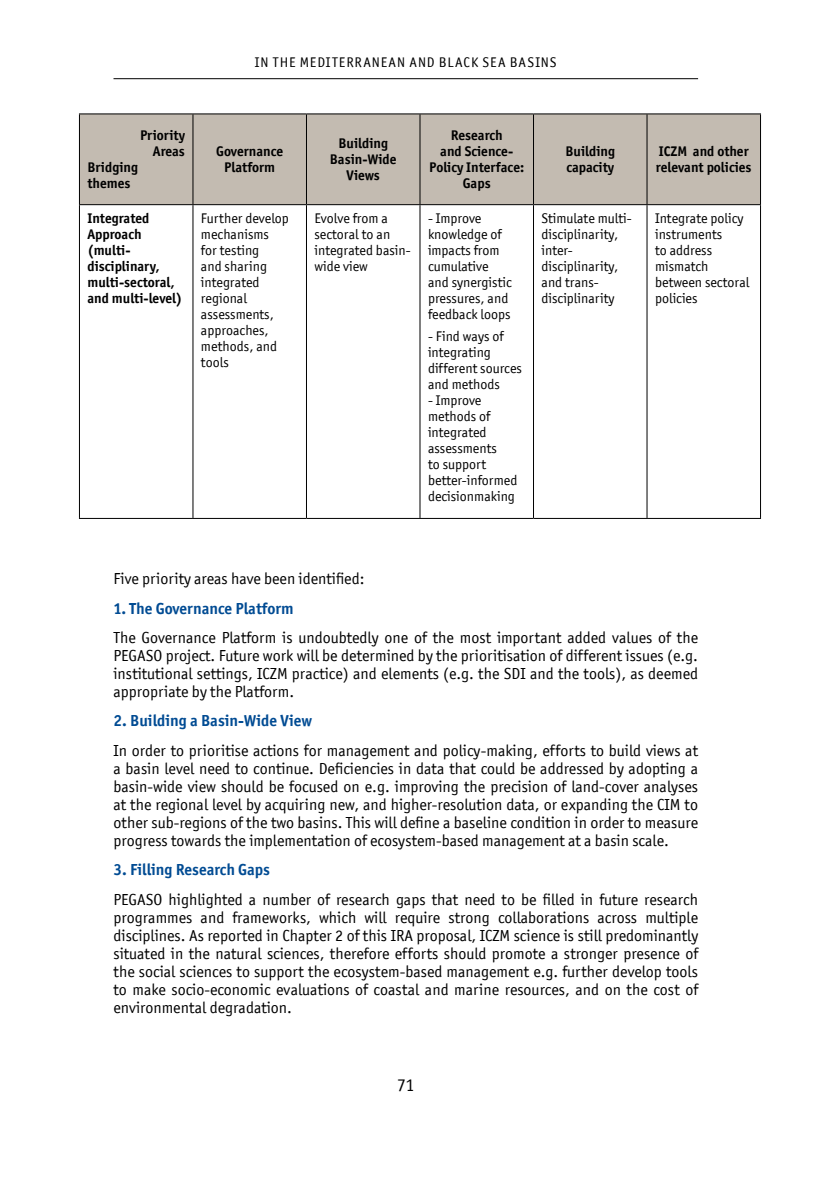
<style>
.page{position:relative;width:840px;height:1191px;background:#fff}
.page>*{position:absolute;margin:0;border:0;box-sizing:border-box;transform-origin:0 0}
.t1{font:18px "Officina San ITC";color:#000}
.t2{font:16px/18px "Officina San ITC";color:#000;text-align:justify}
.t3{font:700 16px "Officina San ITC";color:#004b93}
.t4{font:14px/16px "Officina San ITC";color:#000}
.t5{font:700 14px/16px "Officina San ITC";color:#000}
.t6{font:14px "Officina San ITC";letter-spacing:.07em;color:#000}
</style>
<div class="page">
<hr style="left:113px;top:78px;width:584px;height:1px;background:#000">
<div style="left:80px;top:114px;width:679px;height:90px;background:#c3bbb1"></div>
<hr style="left:79px;top:113px;width:114px;height:1px;background:#000">
<hr style="left:79px;top:114px;width:1px;height:90px;background:#000">
<hr style="left:193px;top:113px;width:113px;height:1px;background:#000">
<hr style="left:192px;top:114px;width:1px;height:90px;background:#000">
<hr style="left:306px;top:113px;width:114px;height:1px;background:#000">
<hr style="left:306px;top:114px;width:1px;height:90px;background:#000">
<hr style="left:420px;top:113px;width:113px;height:1px;background:#000">
<hr style="left:419px;top:114px;width:1px;height:90px;background:#000">
<hr style="left:533px;top:113px;width:113px;height:1px;background:#000">
<hr style="left:532px;top:114px;width:1px;height:90px;background:#000">
<hr style="left:646px;top:113px;width:114px;height:1px;background:#000">
<hr style="left:646px;top:114px;width:1px;height:90px;background:#000">
<hr style="left:759px;top:114px;width:1px;height:90px;background:#000">
<hr style="left:79px;top:204px;width:114px;height:1px;background:#000">
<hr style="left:193px;top:204px;width:113px;height:1px;background:#000">
<hr style="left:306px;top:204px;width:114px;height:1px;background:#000">
<hr style="left:420px;top:204px;width:113px;height:1px;background:#000">
<hr style="left:533px;top:204px;width:113px;height:1px;background:#000">
<hr style="left:646px;top:204px;width:114px;height:1px;background:#000">
<hr style="left:79px;top:205px;width:1px;height:313px;background:#000">
<hr style="left:192px;top:205px;width:1px;height:313px;background:#000">
<hr style="left:306px;top:205px;width:1px;height:313px;background:#000">
<hr style="left:419px;top:205px;width:1px;height:313px;background:#000">
<hr style="left:532px;top:205px;width:1px;height:313px;background:#000">
<hr style="left:646px;top:205px;width:1px;height:313px;background:#000">
<hr style="left:759px;top:205px;width:1px;height:313px;background:#000">
<hr style="left:79px;top:518px;width:114px;height:1px;background:#000">
<hr style="left:193px;top:518px;width:113px;height:1px;background:#000">
<hr style="left:306px;top:518px;width:114px;height:1px;background:#000">
<hr style="left:420px;top:518px;width:113px;height:1px;background:#000">
<hr style="left:533px;top:518px;width:113px;height:1px;background:#000">
<hr style="left:646px;top:518px;width:114px;height:1px;background:#000">
<p class="t5" style="left:140px;top:127px;width:46px;text-align:right">Priority<br>Areas</p>
<p class="t5" style="left:87px;top:159px;width:52px">Bridging themes</p>
<p class="t6" style="left:255px;top:54px;width:303px">IN THE MEDITERRANEAN AND BLACK SEA BASINS</p>
<p class="t5" style="left:216px;top:143px;width:68px;text-align:center">Governance<br>Platform</p>
<p class="t5" style="left:330px;top:135px;width:68px;text-align:center">Building<br>Basin-Wide<br>Views</p>
<p class="t5" style="left:429px;top:127px;width:96px;text-align:center">Research<br>and Science-<br>Policy Interface:<br>Gaps</p>
<p class="t5" style="left:565px;top:143px;width:51px">Building capacity</p>
<p class="t5" style="left:655px;top:143px;width:97px">ICZM and other relevant policies</p>
<p class="t5" style="left:87px;top:210px;width:96px">Integrated<br>Approach (multi&shy;disciplinary, multi-sectoral, and multi-level)</p>
<p class="t4" style="left:201px;top:210px;width:89px">Further develop mechanisms<br>for testing<br>and sharing integrated regional assessments, approaches, methods, and tools</p>
<p class="t4" style="left:314px;top:210px;width:98px">Evolve from a sectoral to an integrated basin&shy;wide view</p>
<p class="t4" style="left:428px;top:210px;width:85px">- Improve knowledge of impacts from cumulative and synergistic pressures, and feedback loops</p>
<p class="t4" style="left:428px;top:328px;width:95px">- Find ways of integrating different sources and methods</p>
<p class="t4" style="left:428px;top:392px;width:91px">- Improve methods of integrated assessments<br>to support better-informed decisionmaking</p>
<p class="t4" style="left:541px;top:210px;width:92px">Stimulate multi&shy;disciplinarity, inter&shy;disciplinarity, and trans&shy;disciplinarity</p>
<p class="t4" style="left:654px;top:210px;width:96px">Integrate policy instruments<br>to address mismatch between sectoral policies</p>
<p class="t2" style="left:113px;top:570px;width:252px">Five priority areas have been identified:</p>
<p class="t3" style="left:113px;top:598px;width:182px">1. The Governance Platform</p>
<p class="t2" style="left:113px;top:628px;width:585px">The Governance Platform is undoubtedly one of the most important added values of the PEGASO project. Future work will be determined by the prioritisation of different issues (e.g. institutional settings, ICZM practice) and elements (e.g. the SDI and the tools), as deemed appropriate by the Platform.</p>
<p class="t3" style="left:113px;top:711px;width:200px">2. Building a Basin-Wide View</p>
<p class="t2" style="left:113px;top:741px;width:585px">In order to prioritise actions for management and policy-making, efforts to build views at a basin level need to continue. Deficiencies in data that could be addressed by adopting a basin-wide view should be focused on e.g. improving the precision of land-cover analyses at the regional level by acquiring new, and higher-resolution data, or expanding the CIM to other sub-regions of the two basins. This will define a baseline condition in order to measure progress towards the implementation of ecosystem-based management at a basin scale.</p>
<p class="t3" style="left:113px;top:860px;width:158px">3. Filling Research Gaps</p>
<p class="t2" style="left:113px;top:890px;width:586px">PEGASO highlighted a number of research gaps that need to be filled in future research programmes and frameworks, which will require strong collaborations across multiple disciplines. As reported in Chapter 2 of this IRA proposal, ICZM science is still predominantly situated in the natural sciences, therefore efforts should promote a stronger presence of the social sciences to support the ecosystem-based management e.g. further develop tools to make socio-economic evaluations of coastal and marine resources, and on the cost of environmental degradation.</p>
<p class="t1" style="left:397px;top:1074px;width:19px">71</p>
</div>
